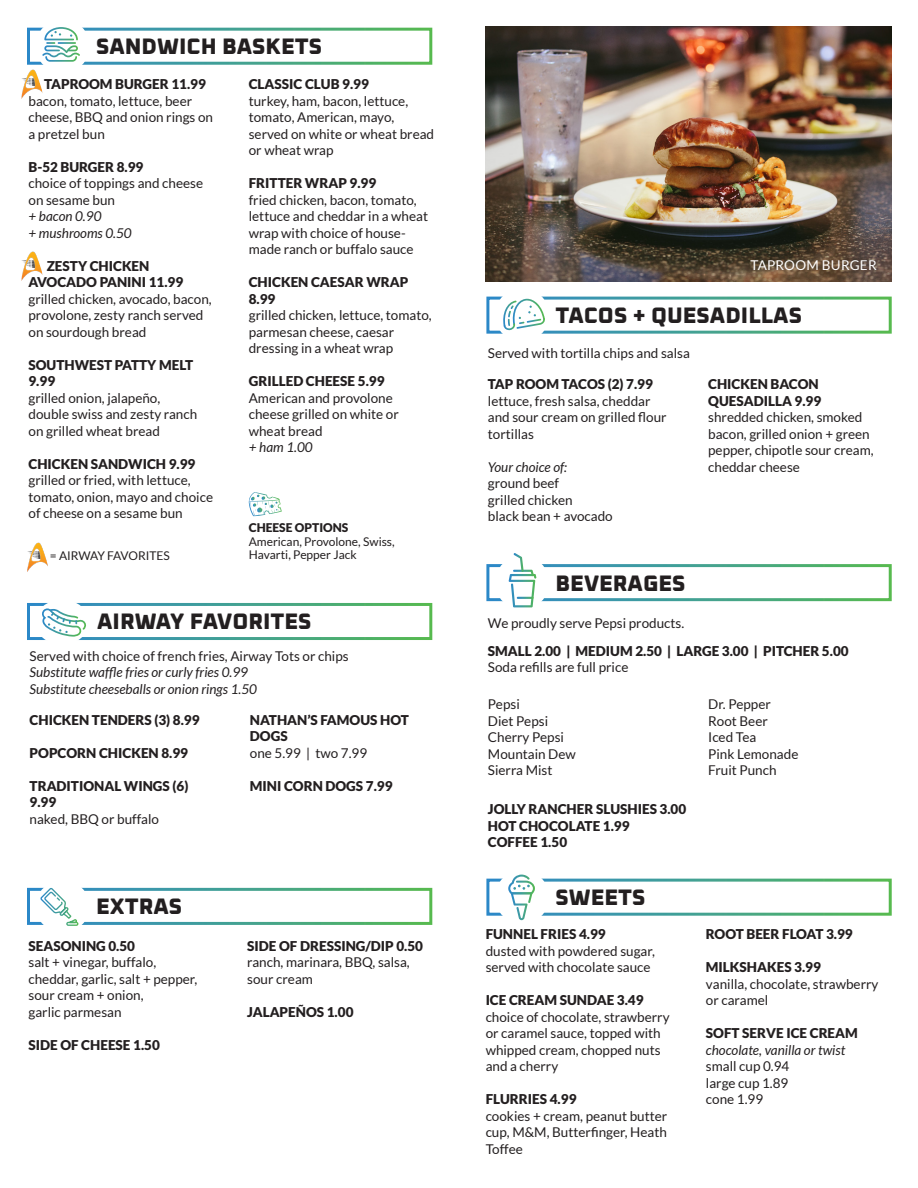
<style>
.page{position:relative;width:918px;height:1188px;background:#fff}
.page>*{position:absolute;margin:0;border:0;box-sizing:border-box;transform-origin:0 0}
.t1{font:800 22.5px "Oxanium";color:#231f20}
.t2{font:13.5px/16.5px "Lato";color:#231f20}
.t3{font:900 13.5px/16.5px "Lato";color:#231f20}
.t4{font:italic 13.5px "Lato";color:#231f20}
.t5{font:13.5px "Lato";letter-spacing:.02em;color:#fff}
.t6{font:12px/13.5px "Lato";color:#231f20}
.t7{font:900 12px "Lato";color:#231f20}
</style>
<div class="page">
<div style="left:27px;top:603px;width:405px;height:37px;border:3px solid #fff"></div>
<div style="left:27px;top:28px;width:405px;height:37px;border:3px solid #fff"></div>
<div style="left:486px;top:564px;width:406px;height:37px;border:3px solid #fff"></div>
<div style="left:486px;top:879px;width:406px;height:37px;border:3px solid #fff"></div>
<div style="left:35px;top:600px;width:54px;height:45px;background:#fff;border-radius:50%"></div>
<div style="left:36px;top:19px;width:54px;height:54px;background:#fff;border-radius:50%"></div>
<div style="left:495px;top:556px;width:54px;height:54px;background:#fff;border-radius:50%"></div>
<div style="left:495px;top:870px;width:54px;height:54px;background:#fff;border-radius:50%"></div>
<svg style="left:249px;top:492px;width:33px;height:24px"></svg>
<div style="left:27px;top:888px;width:405px;height:37px;border:3px solid #fff"></div>
<div style="left:36px;top:880px;width:54px;height:53px;background:#fff;border-radius:50%"></div>
<svg style="left:42px;top:27px;width:38px;height:35px"></svg>
<svg style="left:42px;top:608px;width:44px;height:29px"></svg>
<svg style="left:503px;top:299px;width:42px;height:32px"></svg>
<svg style="left:509px;top:553px;width:27px;height:54px"></svg>
<svg style="left:508px;top:875px;width:27px;height:45px"></svg>
<svg style="left:39px;top:887px;width:40px;height:39px"></svg>
<img style="left:21px;top:69px;width:22px;height:30px">
<img style="left:21px;top:251px;width:22px;height:30px">
<img style="left:27px;top:542px;width:21px;height:30px">
<img style="left:486px;top:26px;width:406px;height:255px">
<p class="t1" style="left:96px;top:32px;width:228px">SANDWICH BASKETS</p>
<p class="t3" style="left:44px;top:76px;width:163px">TAPROOM BURGER 11.99</p>
<p class="t2" style="left:28px;top:93px;width:186px">bacon, tomato, lettuce, beer cheese, BBQ and onion rings on a pretzel bun</p>
<p class="t3" style="left:28px;top:158px;width:116px">B-52 BURGER 8.99</p>
<p class="t2" style="left:28px;top:175px;width:176px">choice of toppings and cheese</p>
<p class="t2" style="left:28px;top:192px;width:88px">on sesame bun</p>
<p class="t4" style="left:28px;top:209px;width:75px">+ bacon 0.90</p>
<p class="t4" style="left:28px;top:226px;width:105px">+ mushrooms 0.50</p>
<p class="t3" style="left:28px;top:257px;width:156px;text-indent:18px">ZESTY CHICKEN<br>AVOCADO PANINI 11.99</p>
<p class="t2" style="left:28px;top:291px;width:185px">grilled chicken, avocado, bacon, provolone, zesty ranch served on sourdough bread</p>
<p class="t3" style="left:28px;top:356px;width:166px">SOUTHWEST PATTY MELT<br>9.99</p>
<p class="t2" style="left:28px;top:390px;width:133px">grilled onion, jalapeño,</p>
<p class="t2" style="left:28px;top:406px;width:170px">double swiss and zesty ranch</p>
<p class="t2" style="left:28px;top:423px;width:133px">on grilled wheat bread</p>
<p class="t3" style="left:28px;top:455px;width:168px">CHICKEN SANDWICH 9.99</p>
<p class="t2" style="left:28px;top:472px;width:186px">grilled or fried, with lettuce, tomato, onion, mayo and choice of cheese on a sesame bun</p>
<p class="t6" style="left:50px;top:549px;width:122px">= AIRWAY FAVORITES</p>
<p class="t3" style="left:249px;top:76px;width:122px">CLASSIC CLUB 9.99</p>
<p class="t2" style="left:249px;top:93px;width:187px">turkey, ham, bacon, lettuce, tomato, American, mayo, served on white or wheat bread or wheat wrap</p>
<p class="t3" style="left:249px;top:175px;width:129px">FRITTER WRAP 9.99</p>
<p class="t2" style="left:249px;top:192px;width:181px">fried chicken, bacon, tomato, lettuce and cheddar in a wheat wrap with choice of house&shy;made ranch or buffalo sauce</p>
<p class="t3" style="left:249px;top:274px;width:161px">CHICKEN CAESAR WRAP<br>8.99</p>
<p class="t2" style="left:249px;top:307px;width:185px">grilled chicken, lettuce, tomato, parmesan cheese, caesar dressing in a wheat wrap</p>
<p class="t3" style="left:249px;top:373px;width:137px">GRILLED CHEESE 5.99</p>
<p class="t2" style="left:249px;top:390px;width:152px">American and provolone cheese grilled on white or wheat bread</p>
<p class="t4" style="left:249px;top:440px;width:65px">+ ham 1.00</p>
<p class="t7" style="left:249px;top:521px;width:101px">CHEESE OPTIONS</p>
<p class="t6" style="left:249px;top:535px;width:147px">American, Provolone, Swiss,<br>Havarti, Pepper Jack</p>
<p class="t1" style="left:97px;top:607px;width:216px">AIRWAY FAVORITES</p>
<p class="t2" style="left:30px;top:648px;width:321px">Served with choice of french fries, Airway Tots or chips</p>
<p class="t4" style="left:30px;top:665px;width:220px">Substitute waffle fries or curly fries 0.99</p>
<p class="t4" style="left:30px;top:682px;width:229px">Substitute cheeseballs or onion rings 1.50</p>
<p class="t3" style="left:30px;top:711px;width:172px">CHICKEN TENDERS (3) 8.99</p>
<p class="t3" style="left:30px;top:744px;width:160px">POPCORN CHICKEN 8.99</p>
<p class="t3" style="left:30px;top:777px;width:160px">TRADITIONAL WINGS (6)<br>9.99</p>
<p class="t2" style="left:30px;top:811px;width:131px">naked, BBQ or buffalo</p>
<p class="t1" style="left:96px;top:892px;width:88px">EXTRAS</p>
<p class="t3" style="left:28px;top:937px;width:108px">SEASONING 0.50</p>
<p class="t2" style="left:28px;top:954px;width:129px">salt + vinegar, buffalo,</p>
<p class="t2" style="left:28px;top:971px;width:170px">cheddar, garlic, salt + pepper,</p>
<p class="t2" style="left:28px;top:987px;width:117px">sour cream + onion,</p>
<p class="t2" style="left:28px;top:1004px;width:95px">garlic parmesan</p>
<p class="t3" style="left:28px;top:1036px;width:133px">SIDE OF CHEESE 1.50</p>
<p class="t3" style="left:250px;top:711px;width:160px">NATHAN’S FAMOUS HOT<br>DOGS</p>
<p class="t2" style="left:250px;top:745px;width:119px">one 5.99 | two 7.99</p>
<p class="t3" style="left:250px;top:777px;width:144px">MINI CORN DOGS 7.99</p>
<p class="t3" style="left:247px;top:937px;width:177px">SIDE OF DRESSING/DIP 0.50</p>
<p class="t2" style="left:247px;top:954px;width:164px">ranch, marinara, BBQ, salsa,</p>
<p class="t2" style="left:247px;top:971px;width:67px">sour cream</p>
<p class="t3" style="left:247px;top:1003px;width:108px">JALAPEÑOS 1.00</p>
<p class="t5" style="left:750px;top:257px;width:128px">TAPROOM BURGER</p>
<p class="t1" style="left:556px;top:301px;width:248px">TACOS + QUESADILLAS</p>
<p class="t2" style="left:488px;top:345px;width:203px">Served with tortilla chips and salsa</p>
<p class="t3" style="left:488px;top:376px;width:167px">TAP ROOM TACOS (2) 7.99</p>
<p class="t2" style="left:488px;top:393px;width:164px">lettuce, fresh salsa, cheddar</p>
<p class="t2" style="left:488px;top:409px;width:180px">and sour cream on grilled flour tortillas</p>
<p class="t4" style="left:488px;top:460px;width:81px">Your choice of:</p>
<p class="t2" style="left:488px;top:475px;width:73px">ground beef</p>
<p class="t2" style="left:488px;top:492px;width:86px">grilled chicken</p>
<p class="t2" style="left:488px;top:508px;width:126px">black bean + avocado</p>
<p class="t3" style="left:708px;top:376px;width:115px">CHICKEN BACON<br>QUESADILLA 9.99</p>
<p class="t2" style="left:708px;top:409px;width:167px">shredded chicken, smoked bacon, grilled onion + green pepper, chipotle sour cream, cheddar cheese</p>
<p class="t1" style="left:556px;top:568px;width:131px">BEVERAGES</p>
<p class="t2" style="left:488px;top:615px;width:198px">We proudly serve Pepsi products.</p>
<p class="t3" style="left:488px;top:642px;width:362px">SMALL 2.00 | MEDIUM 2.50 | LARGE 3.00 | PITCHER 5.00</p>
<p class="t2" style="left:488px;top:659px;width:142px">Soda refills are full price</p>
<p class="t2" style="left:488px;top:696px;width:62px">Pepsi<br>Diet Pepsi</p>
<p class="t2" style="left:488px;top:729px;width:78px">Cherry Pepsi</p>
<p class="t2" style="left:488px;top:745px;width:89px">Mountain Dew</p>
<p class="t2" style="left:488px;top:762px;width:66px">Sierra Mist</p>
<p class="t3" style="left:488px;top:801px;width:200px">JOLLY RANCHER SLUSHIES 3.00</p>
<p class="t3" style="left:488px;top:817px;width:143px">HOT CHOCOLATE 1.99</p>
<p class="t3" style="left:488px;top:834px;width:81px">COFFEE 1.50</p>
<p class="t1" style="left:556px;top:883px;width:92px">SWEETS</p>
<p class="t3" style="left:486px;top:926px;width:122px">FUNNEL FRIES 4.99</p>
<p class="t2" style="left:486px;top:943px;width:171px">dusted with powdered sugar,</p>
<p class="t2" style="left:486px;top:959px;width:167px">served with chocolate sauce</p>
<p class="t3" style="left:486px;top:992px;width:159px">ICE CREAM SUNDAE 3.49</p>
<p class="t2" style="left:486px;top:1009px;width:185px">choice of chocolate, strawberry or caramel sauce, topped with whipped cream, chopped nuts and a cherry</p>
<p class="t3" style="left:486px;top:1091px;width:92px">FLURRIES 4.99</p>
<p class="t2" style="left:486px;top:1108px;width:183px;text-align:justify">cookies + cream, peanut butter cup, M&amp;M, Butterfinger, Heath Toffee</p>
<p class="t2" style="left:708px;top:696px;width:64px">Dr. Pepper</p>
<p class="t2" style="left:708px;top:712px;width:61px">Root Beer</p>
<p class="t2" style="left:708px;top:729px;width:50px">Iced Tea</p>
<p class="t2" style="left:708px;top:745px;width:92px">Pink Lemonade</p>
<p class="t2" style="left:708px;top:762px;width:70px">Fruit Punch</p>
<p class="t3" style="left:706px;top:926px;width:148px">ROOT BEER FLOAT 3.99</p>
<p class="t3" style="left:706px;top:959px;width:116px">MILKSHAKES 3.99</p>
<p class="t2" style="left:706px;top:976px;width:174px">vanilla, chocolate, strawberry or caramel</p>
<p class="t3" style="left:706px;top:1025px;width:153px">SOFT SERVE ICE CREAM</p>
<p class="t4" style="left:706px;top:1042px;width:141px">chocolate, vanilla or twist</p>
<p class="t2" style="left:706px;top:1058px;width:85px">small cup 0.94</p>
<p class="t2" style="left:706px;top:1075px;width:84px">large cup 1.89</p>
<p class="t2" style="left:706px;top:1091px;width:59px">cone 1.99</p>
</div>
